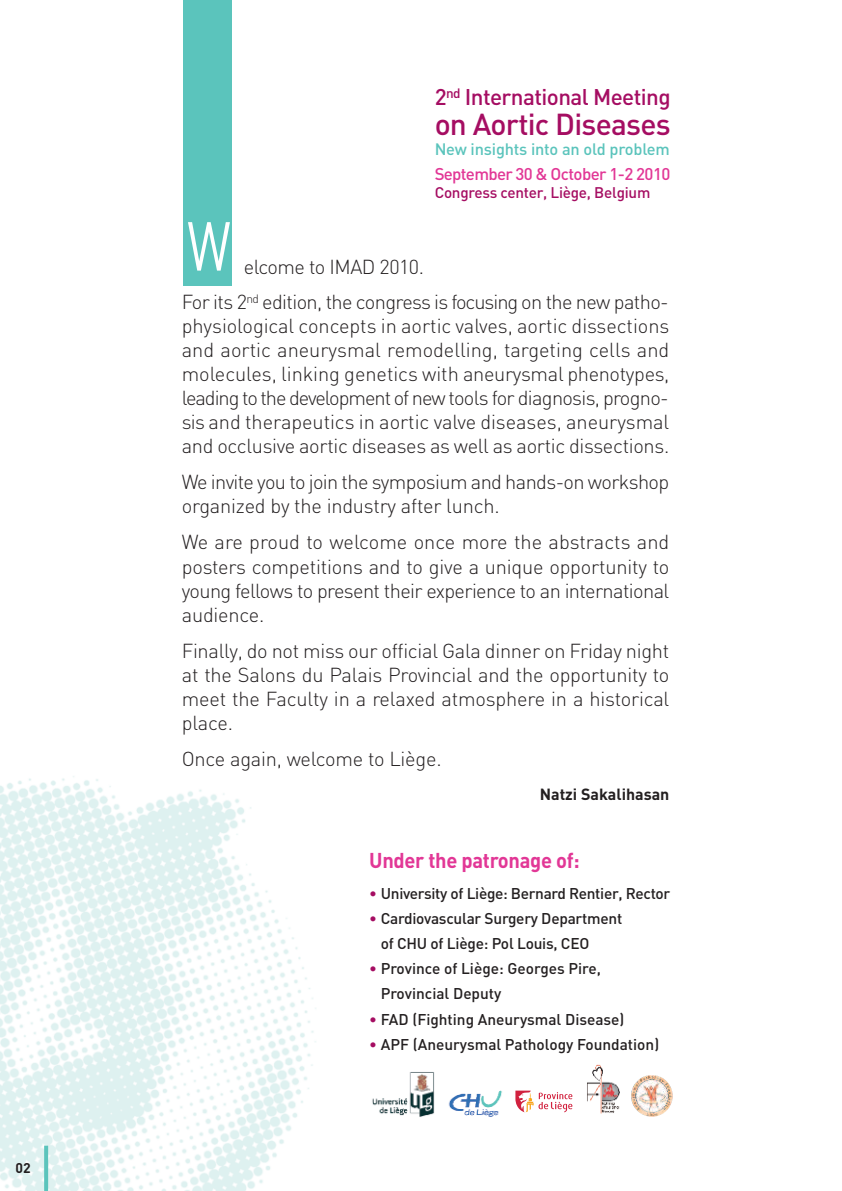
<style>
.page{position:relative;width:842px;height:1191px;background:#fff}
.page>*{position:absolute;margin:0;border:0;box-sizing:border-box;transform-origin:0 0}
.t1{font:68px "DIN";color:#fff;scale:.75 1}
.t2{font:500 30px "DIN";letter-spacing:-.025em;color:#a50d62}
.t3{font:500 22.4px "DIN";letter-spacing:-.025em;color:#a50d62}
.t4{font:700 21.2px "DIN";letter-spacing:-.015em;color:#e23796;scale:.95 1}
.t5{font:300 20px/24px "DIN";letter-spacing:-.025em;color:#231f20;text-align:justify}
.t6{font:500 16.8px "DIN";letter-spacing:-.04em;color:#e23796}
.t7{font:500 16.4px "DIN";letter-spacing:-.01em;color:#5bc4bc}
.t8{font:700 16px "DIN";color:#231f20}
.t9{font:500 15.4px/25px "DIN";letter-spacing:-.015em;color:#231f20}
.t10{font:500 15.2px "DIN";letter-spacing:-.015em;color:#a50d62}
.t11{font:700 14px "DIN";color:#231f20}
.s1{color:#a50d62}
</style>
<div class="page">
<img style="left:0;top:776px;width:316px;height:415px">
<img style="left:372px;top:1072px;width:63px;height:45px">
<img style="left:448px;top:1090px;width:54px;height:27px">
<svg style="left:515px;top:1090px;width:57px;height:22px"></svg>
<img style="left:631px;top:1075px;width:42px;height:41px">
<img style="left:587px;top:1064px;width:33px;height:50px">
<div style="left:184px;top:0;width:48px;height:286px;background:#5bc4bc"></div>
<svg style="left:44px;top:1145px;width:4px;height:46px"></svg>
<p class="t11" style="left:15px;top:1159px;width:17px">02</p>
<p class="t3" style="left:435px;top:84px;width:238px">2<sup>nd</sup> International Meeting</p>
<h2 class="t2" style="left:435px;top:107px;width:237px">on Aortic Diseases</h2>
<p class="t7" style="left:435px;top:140px;width:237px">New insights into an old problem</p>
<p class="t6" style="left:435px;top:164px;width:237px">September 30 &amp; October 1-2 2010</p>
<p class="t10" style="left:435px;top:184px;width:217px">Congress center, Liège, Belgium</p>
<h1 class="t1" style="left:187px;top:207px;width:60px">W</h1>
<p class="t5" style="left:182px;top:249px;width:488px;line-height:35.4px;text-indent:62px">elcome to IMAD 2010.<br>For its 2<sup>nd</sup> edition, the congress is focusing on the new patho-</p>
<p class="t5" style="left:182px;top:314px;width:489px">physiological concepts in aortic valves, aortic dissections and aortic aneurysmal remodelling, targeting cells and molecules, linking genetics with aneurysmal phenotypes, leading to the development of new tools for diagnosis, progno&shy;sis and therapeutics in aortic valve diseases, aneurysmal and occlusive aortic diseases as well as aortic dissections.</p>
<p class="t5" style="left:182px;top:470px;width:489px">We invite you to join the symposium and hands-on workshop organized by the industry after lunch.</p>
<p class="t5" style="left:182px;top:530px;width:489px">We are proud to welcome once more the abstracts and posters competitions and to give a unique opportunity to young fellows to present their experience to an international audience.</p>
<p class="t5" style="left:182px;top:638px;width:489px">Finally, do not miss our official Gala dinner on Friday night at the Salons du Palais Provincial and the opportunity to meet the Faculty in a relaxed atmosphere in a historical place.</p>
<p class="t5" style="left:182px;top:746px;width:261px">Once again, welcome to Liège.</p>
<p class="t8" style="left:540px;top:784px;width:131px">Natzi Sakalihasan</p>
<p class="t4" style="left:369px;top:848px;width:223px">Under the patronage of:</p>
<p class="t9" style="left:369px;top:881px;width:303px"><span class="s1">•</span> University of Liège: Bernard Rentier, Rector</p>
<p class="t9" style="left:381px;top:906px;width:243px;text-indent:-11px"><span class="s1">•</span> Cardiovascular Surgery Department of CHU of Liège: Pol Louis, CEO</p>
<p class="t9" style="left:381px;top:956px;width:222px;text-indent:-12px"><span class="s1">•</span> Province of Liège: Georges Pire,<br>Provincial Deputy</p>
<p class="t9" style="left:369px;top:1006px;width:257px"><span class="s1">•</span> FAD (Fighting Aneurysmal Disease)</p>
<p class="t9" style="left:369px;top:1031px;width:291px"><span class="s1">•</span> APF (Aneurysmal Pathology Foundation)</p>
</div>
